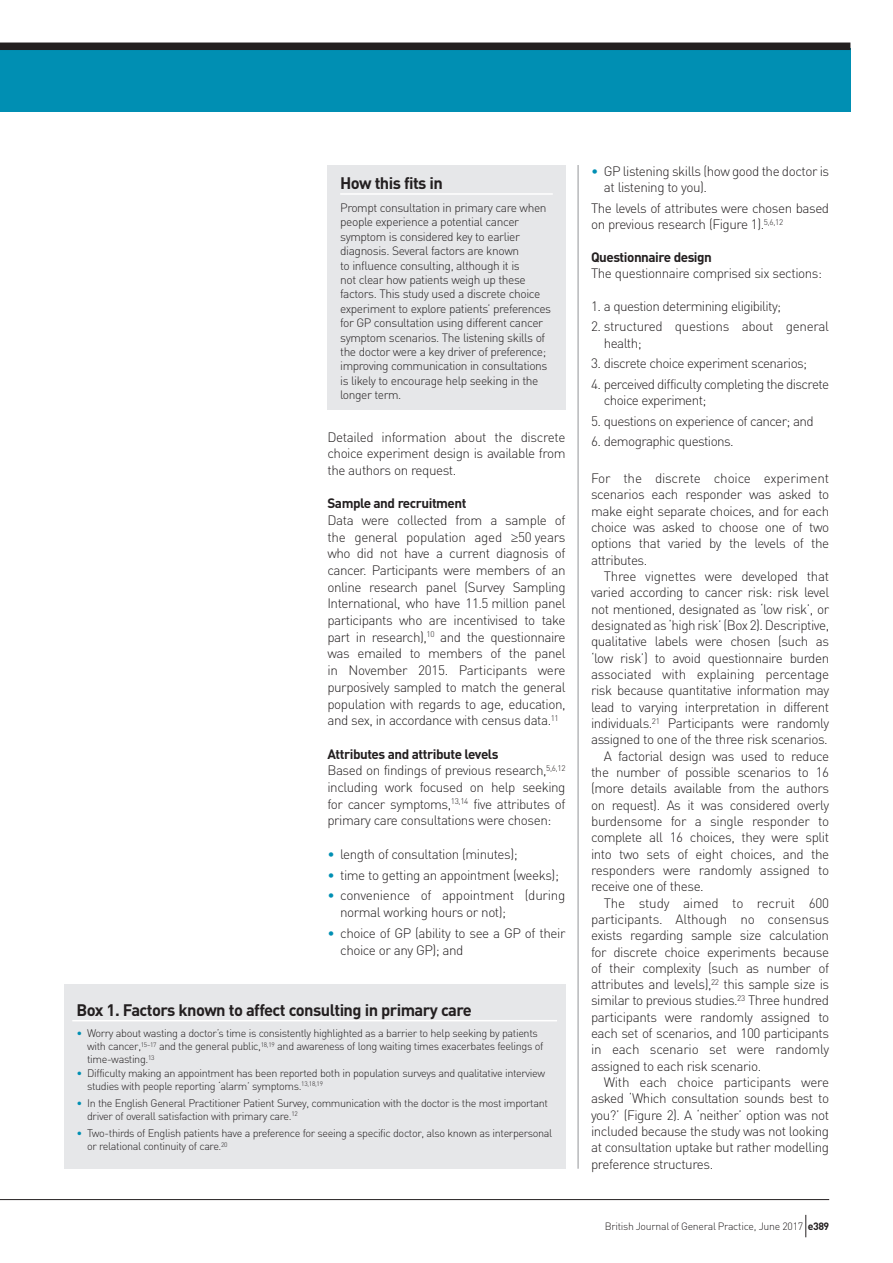
<style>
.page{position:relative;width:893px;height:1263px;background:#fff}
.page>*{position:absolute;margin:0;border:0;box-sizing:border-box;transform-origin:0 0}
.t1{font:700 16.5px "DIN";letter-spacing:-.035em;color:#231f20}
.t2{font:300 13.5px/16.6px "DIN";letter-spacing:-.035em;color:#231f20}
.t3{font:300 13.5px "DIN";letter-spacing:-.015em;color:#231f20}
.t4{font:700 13.5px "DIN";letter-spacing:-.035em;color:#231f20}
.t5{font:300 12px/14.4px "DIN";letter-spacing:-.035em;color:#231f20}
.t6{font:300 10.8px/13px "DIN";letter-spacing:-.035em;color:#231f20}
.t7{font:300 10.5px "DIN";letter-spacing:-.025em;color:#231f20}
.s1{font-family:"Helvetica"}
.s2{font-weight:700}
.s3{color:#008fb3}
</style>
<div class="page">
<div style="left:0;top:48px;width:850px;height:63px;background:#008fb3"></div>
<div style="left:0;top:43px;width:850px;height:7px;background:#231f20"></div>
<hr style="left:578px;top:165px;width:1px;height:1004px;background:#939598">
<div style="left:327px;top:165px;width:239px;height:245px;background:#e6e7e9"></div>
<hr style="left:340px;top:193px;width:213px;height:2px;background:#fff">
<div style="left:64px;top:984px;width:502px;height:184px;background:#e6e7e9"></div>
<hr style="left:72px;top:1020px;width:485px;height:1px;background:#fff">
<hr style="left:0;top:1199px;width:829px;height:1px;background:#231f20">
<svg style="left:805px;top:1215px;width:1px;height:22px"></svg>
<p class="t1" style="left:340px;top:172px;width:104px">How this fits in</p>
<p class="t5" style="left:340px;top:200px;width:212px">Prompt consultation in primary care when people experience a potential cancer symptom is considered key to earlier diagnosis. Several factors are known<br>to influence consulting, although it is<br>not clear how patients weigh up these factors. This study used a discrete choice experiment to explore patients’ preferences for GP consultation using different cancer symptom scenarios. The listening skills of the doctor were a key driver of preference; improving communication in consultations is likely to encourage help seeking in the longer term.</p>
<p class="t2" style="left:327px;top:428px;width:240px;text-align:justify">Detailed information about the discrete choice experiment design is available from the authors on request.</p>
<p class="t4" style="left:327px;top:495px;width:141px">Sample and recruitment</p>
<p class="t2" style="left:327px;top:512px;width:240px;text-align:justify">Data were collected from a sample of the general population aged <span class="s1">≥</span>50 years who did not have a current diagnosis of cancer. Participants were members of an online research panel (Survey Sampling International, who have 11.5 million panel participants who are incentivised to take part in research),<sup>10</sup> and the questionnaire was emailed to members of the panel in November 2015. Participants were purposively sampled to match the general population with regards to age, education, and sex, in accordance with census data.<sup>11</sup></p>
<p class="t2" style="left:327px;top:745px;width:240px"><span class="s2">Attributes and attribute levels<br></span>Based on findings of previous research,<sup>5,6,12 </sup>including work focused on help seeking for cancer symptoms,<sup>13,14</sup> five attributes of primary care consultations were chosen:</p>
<p class="t2" style="left:327px;top:845px;width:192px"><span class="s3">•</span> length of consultation (minutes);</p>
<p class="t2" style="left:327px;top:866px;width:233px"><span class="s3">•</span> time to getting an appointment (weeks);</p>
<p class="t2" style="left:340px;top:887px;width:227px;text-indent:-13px"><span class="s3">•</span> convenience of appointment (during normal working hours or not);</p>
<p class="t2" style="left:340px;top:925px;width:227px;text-indent:-13px"><span class="s3">•</span> choice of GP (ability to see a GP of their choice or any GP); and</p>
<p class="t1" style="left:77px;top:999px;width:397px">Box 1. Factors known to affect consulting in primary care</p>
<p class="t6" style="left:87px;top:1027px;width:458px;text-indent:-11px"><span class="s3">•</span> Worry about wasting a doctor’s time is consistently highlighted as a barrier to help seeking by patients with cancer,<sup>15–17</sup> and the general public,<sup>18,19</sup> and awareness of long waiting times exacerbates feelings of time-wasting.<sup>13</sup></p>
<p class="t6" style="left:87px;top:1066px;width:459px;text-indent:-11px"><span class="s3">•</span> Difficulty making an appointment has been reported both in population surveys and qualitative interview studies with people reporting ‘alarm’ symptoms.<sup>13,18,19</sup></p>
<p class="t6" style="left:87px;top:1096px;width:462px;text-indent:-11px"><span class="s3">•</span> In the English General Practitioner Patient Survey, communication with the doctor is the most important driver of overall satisfaction with primary care.<sup>12</sup></p>
<p class="t6" style="left:87px;top:1127px;width:467px;text-indent:-11px"><span class="s3">•</span> Two-thirds of English patients have a preference for seeing a specific doctor, also known as interpersonal or relational continuity of care.<sup>20</sup></p>
<p class="t2" style="left:604px;top:163px;width:227px;text-indent:-13px"><span class="s3">•</span> GP listening skills (how good the doctor is at listening to you).</p>
<p class="t2" style="left:591px;top:200px;width:240px">The levels of attributes were chosen based on previous research (Figure 1).<sup>5,6,12</sup></p>
<p class="t4" style="left:591px;top:248px;width:122px">Questionnaire design</p>
<p class="t2" style="left:591px;top:265px;width:233px">The questionnaire comprised six sections:</p>
<p class="t2" style="left:591px;top:297px;width:192px">1. a question determining eligibility;</p>
<p class="t2" style="left:604px;top:318px;width:227px;text-indent:-13px">2. structured questions about general health;</p>
<p class="t2" style="left:591px;top:355px;width:218px">3. discrete choice experiment scenarios;</p>
<p class="t2" style="left:604px;top:376px;width:227px;text-indent:-13px">4. perceived difficulty completing the discrete choice experiment;</p>
<p class="t2" style="left:591px;top:412px;width:224px">5. questions on experience of cancer; and</p>
<p class="t2" style="left:591px;top:433px;width:144px">6. demographic questions.</p>
<p class="t2" style="left:591px;top:470px;width:240px;text-align:justify">For the discrete choice experiment scenarios each responder was asked to make eight separate choices, and for each choice was asked to choose one of two options that varied by the levels of the attributes.</p>
<p class="t2" style="left:604px;top:568px;width:227px">Three vignettes were developed that</p>
<p class="t2" style="left:591px;top:584px;width:240px">varied according to cancer risk: risk level</p>
<p class="t2" style="left:591px;top:600px;width:240px">not mentioned, designated as ‘low risk’, or</p>
<p class="t2" style="left:591px;top:617px;width:240px">designated as ‘high risk’ (Box 2). Descriptive,</p>
<p class="t2" style="left:591px;top:633px;width:240px">qualitative labels were chosen (such as</p>
<p class="t2" style="left:591px;top:649px;width:240px">‘low risk’) to avoid questionnaire burden</p>
<p class="t2" style="left:591px;top:666px;width:240px">associated with explaining percentage</p>
<p class="t2" style="left:591px;top:682px;width:240px">risk because quantitative information may</p>
<p class="t2" style="left:591px;top:698px;width:240px">lead to varying interpretation in different</p>
<p class="t2" style="left:591px;top:715px;width:240px">individuals.<sup>21</sup> Participants were randomly</p>
<p class="t2" style="left:591px;top:731px;width:238px">assigned to one of the three risk scenarios.</p>
<p class="t2" style="left:604px;top:747px;width:227px">A factorial design was used to reduce</p>
<p class="t2" style="left:591px;top:764px;width:240px">the number of possible scenarios to 16</p>
<p class="t2" style="left:591px;top:780px;width:240px">(more details available from the authors</p>
<p class="t2" style="left:591px;top:796px;width:240px">on request). As it was considered overly</p>
<p class="t2" style="left:591px;top:813px;width:240px">burdensome for a single responder to</p>
<p class="t2" style="left:591px;top:829px;width:240px">complete all 16 choices, they were split</p>
<p class="t2" style="left:591px;top:845px;width:240px">into two sets of eight choices, and the</p>
<p class="t2" style="left:591px;top:861px;width:240px">responders were randomly assigned to</p>
<p class="t2" style="left:591px;top:878px;width:114px">receive one of these.</p>
<p class="t3" style="left:604px;top:894px;width:227px">The study aimed to recruit 600</p>
<p class="t3" style="left:591px;top:911px;width:240px">participants. Although no consensus</p>
<p class="t2" style="left:591px;top:927px;width:240px">exists regarding sample size calculation</p>
<p class="t2" style="left:591px;top:943px;width:240px">for discrete choice experiments because</p>
<p class="t2" style="left:591px;top:959px;width:240px">of their complexity (such as number of</p>
<p class="t2" style="left:591px;top:976px;width:240px">attributes and levels),<sup>22</sup> this sample size is</p>
<p class="t2" style="left:591px;top:992px;width:240px">similar to previous studies.<sup>23</sup> Three hundred</p>
<p class="t2" style="left:591px;top:1008px;width:240px">participants were randomly assigned to</p>
<p class="t2" style="left:591px;top:1025px;width:240px">each set of scenarios, and 100 participants</p>
<p class="t2" style="left:591px;top:1041px;width:240px">in each scenario set were randomly</p>
<p class="t2" style="left:591px;top:1057px;width:172px">assigned to each risk scenario.</p>
<p class="t2" style="left:604px;top:1074px;width:227px">With each choice participants were</p>
<p class="t2" style="left:591px;top:1090px;width:240px">asked ‘Which consultation sounds best to</p>
<p class="t2" style="left:591px;top:1106px;width:240px">you?’ (Figure 2). A ‘neither’ option was not</p>
<p class="t2" style="left:591px;top:1123px;width:240px">included because the study was not looking</p>
<p class="t2" style="left:591px;top:1139px;width:240px">at consultation uptake but rather modelling</p>
<p class="t2" style="left:591px;top:1155px;width:124px">preference structures.</p>
<p class="t7" style="left:605px;top:1219px;width:226px">British Journal of General Practice, June 2017 <span class="s2">e389</span></p>
</div>
